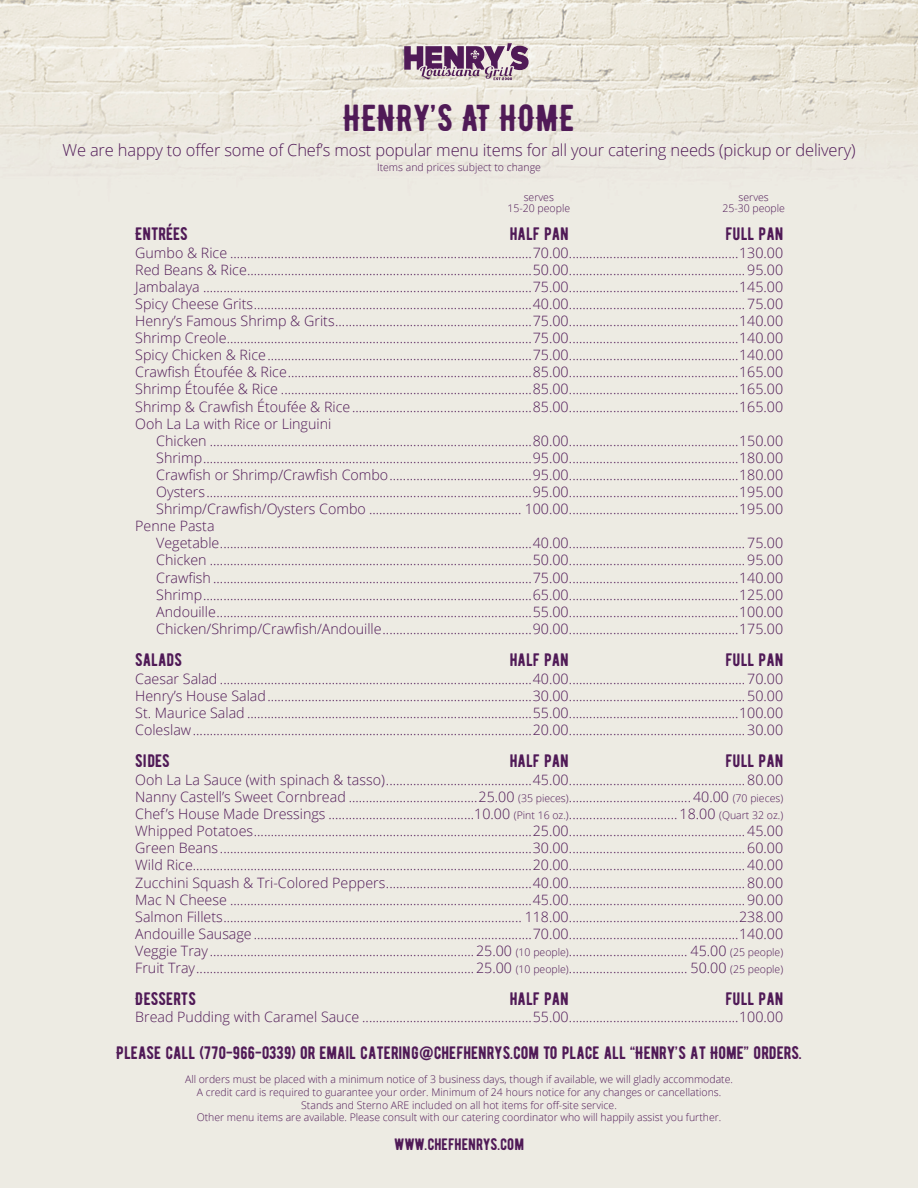
<style>
.page{position:relative;width:918px;height:1188px;background:#edebe3}
.page>*{position:absolute;margin:0;border:0;box-sizing:border-box;transform-origin:0 0}
.t1{font:37.5px "BERNIER Regular";color:#501a57}
.t2{font:18px "BERNIER Regular";color:#501a57}
.t3{font:300 16.5px "Open Sans";letter-spacing:-.01em;color:#501a57}
.t4{font:16.5px "BERNIER Regular";color:#501a57}
.t5{font:300 14.25px "Open Sans";color:#501a57}
.t6{font:300 10.5px/12.6px "Open Sans";color:#501a57;text-align:center}
.s1{font-size:10.5px}
</style>
<div class="page">
<svg style="left:404px;top:43px;width:125px;height:37px;background:#9f839b"></svg>
<p class="t1" style="left:343px;top:94px;width:233px">HENRY’S AT HOME</p>
<p class="t3" style="left:62px;top:138px;width:795px">We are happy to offer some of Chef’s most popular menu items for all your catering needs (pickup or delivery)</p>
<p class="t6" style="left:377px;top:161px;width:165px">Items and prices subject to change</p>
<p class="t6" style="left:524px;top:190px;width:32px">serves</p>
<p class="t6" style="left:508px;top:201px;width:64px">15-20 people</p>
<p class="t6" style="left:739px;top:190px;width:32px">serves</p>
<p class="t6" style="left:722px;top:201px;width:64px">25-30 people</p>
<p class="t2" style="left:135px;top:222px;width:54px">ENTRÉES</p>
<p class="t2" style="left:510px;top:222px;width:60px">HALF PAN</p>
<p class="t2" style="left:726px;top:222px;width:59px">FULL PAN</p>
<p class="t5" style="left:135px;top:243px;width:650px">Gumbo &amp; Rice .........................................................................................70.00..................................................130.00</p>
<p class="t5" style="left:135px;top:260px;width:650px">Red Beans &amp; Rice....................................................................................50.00....................................................95.00</p>
<p class="t5" style="left:135px;top:277px;width:650px">Jambalaya .................................................................................................75.00..................................................145.00</p>
<p class="t5" style="left:135px;top:294px;width:650px">Spicy Cheese Grits..................................................................................40.00....................................................75.00</p>
<p class="t5" style="left:135px;top:311px;width:650px">Henry’s Famous Shrimp &amp; Grits..........................................................75.00..................................................140.00</p>
<p class="t5" style="left:135px;top:328px;width:650px">Shrimp Creole..........................................................................................75.00..................................................140.00</p>
<p class="t5" style="left:135px;top:345px;width:650px">Spicy Chicken &amp; Rice..............................................................................75.00..................................................140.00</p>
<p class="t5" style="left:135px;top:362px;width:650px">Crawfish Étoufée &amp; Rice........................................................................85.00..................................................165.00</p>
<p class="t5" style="left:135px;top:379px;width:650px">Shrimp Étoufée &amp; Rice ..........................................................................85.00..................................................165.00</p>
<p class="t5" style="left:135px;top:397px;width:650px">Shrimp &amp; Crawfish Étoufée &amp; Rice.....................................................85.00..................................................165.00</p>
<p class="t5" style="left:135px;top:414px;width:198px">Ooh La La with Rice or Linguini</p>
<p class="t5" style="left:156px;top:431px;width:629px">Chicken ...............................................................................................80.00..................................................150.00</p>
<p class="t5" style="left:156px;top:448px;width:629px">Shrimp.................................................................................................95.00..................................................180.00</p>
<p class="t5" style="left:156px;top:465px;width:629px">Crawfish or Shrimp/Crawfish Combo..........................................95.00..................................................180.00</p>
<p class="t5" style="left:156px;top:482px;width:629px">Oysters................................................................................................95.00..................................................195.00</p>
<p class="t5" style="left:156px;top:499px;width:629px">Shrimp/Crawfish/Oysters Combo ............................................. 100.00..................................................195.00</p>
<p class="t5" style="left:135px;top:516px;width:81px">Penne Pasta</p>
<p class="t5" style="left:156px;top:533px;width:629px">Vegetable............................................................................................40.00....................................................75.00</p>
<p class="t5" style="left:156px;top:550px;width:629px">Chicken ...............................................................................................50.00....................................................95.00</p>
<p class="t5" style="left:156px;top:568px;width:629px">Crawfish ..............................................................................................75.00..................................................140.00</p>
<p class="t5" style="left:156px;top:585px;width:629px">Shrimp.................................................................................................65.00..................................................125.00</p>
<p class="t5" style="left:156px;top:602px;width:629px">Andouille.............................................................................................55.00..................................................100.00</p>
<p class="t5" style="left:156px;top:619px;width:629px">Chicken/Shrimp/Crawfish/Andouille............................................90.00..................................................175.00</p>
<p class="t2" style="left:135px;top:648px;width:48px">SALADS</p>
<p class="t2" style="left:510px;top:648px;width:60px">HALF PAN</p>
<p class="t2" style="left:726px;top:648px;width:59px">FULL PAN</p>
<p class="t5" style="left:135px;top:669px;width:650px">Caesar Salad ............................................................................................40.00....................................................70.00</p>
<p class="t5" style="left:135px;top:686px;width:650px">Henry’s House Salad..............................................................................30.00....................................................50.00</p>
<p class="t5" style="left:135px;top:703px;width:650px">St. Maurice Salad ....................................................................................55.00..................................................100.00</p>
<p class="t5" style="left:135px;top:720px;width:650px">Coleslaw....................................................................................................20.00....................................................30.00</p>
<p class="t2" style="left:135px;top:749px;width:36px">SIDES</p>
<p class="t2" style="left:510px;top:749px;width:60px">HALF PAN</p>
<p class="t2" style="left:726px;top:749px;width:59px">FULL PAN</p>
<p class="t5" style="left:135px;top:770px;width:650px">Ooh La La Sauce (with spinach &amp; tasso)...........................................45.00....................................................80.00</p>
<p class="t5" style="left:135px;top:787px;width:650px">Nanny Castell’s Sweet Cornbread ......................................25.00 <span class="s1">(35 pieces)</span>.................................... 40.00 <span class="s1">(70 pieces)</span></p>
<p class="t5" style="left:135px;top:804px;width:650px">Chef’s House Made Dressings ...........................................10.00 <span class="s1">(Pint 16 oz.)</span>................................ 18.00 <span class="s1">(Quart 32 oz.)</span></p>
<p class="t5" style="left:135px;top:821px;width:650px">Whipped Potatoes..................................................................................25.00....................................................45.00</p>
<p class="t5" style="left:135px;top:838px;width:650px">Green Beans ............................................................................................30.00....................................................60.00</p>
<p class="t5" style="left:135px;top:856px;width:650px">Wild Rice....................................................................................................20.00....................................................40.00</p>
<p class="t5" style="left:135px;top:873px;width:650px">Zucchini Squash &amp; Tri-Colored Peppers...........................................40.00....................................................80.00</p>
<p class="t5" style="left:135px;top:890px;width:650px">Mac N Cheese .........................................................................................45.00....................................................90.00</p>
<p class="t5" style="left:135px;top:907px;width:650px">Salmon Fillets........................................................................................ 118.00..................................................238.00</p>
<p class="t5" style="left:135px;top:924px;width:650px">Andouille Sausage ..................................................................................70.00..................................................140.00</p>
<p class="t5" style="left:135px;top:941px;width:650px">Veggie Tray ..............................................................................25.00 <span class="s1">(10 people)</span>................................... 45.00 <span class="s1">(25 people)</span></p>
<p class="t5" style="left:135px;top:958px;width:650px">Fruit Tray..................................................................................25.00 <span class="s1">(10 people)</span>................................... 50.00 <span class="s1">(25 people)</span></p>
<p class="t2" style="left:135px;top:987px;width:62px">DESSERTS</p>
<p class="t2" style="left:510px;top:987px;width:60px">HALF PAN</p>
<p class="t2" style="left:726px;top:987px;width:59px">FULL PAN</p>
<p class="t5" style="left:135px;top:1007px;width:650px">Bread Pudding with Caramel Sauce ..................................................55.00..................................................100.00</p>
<p class="t2" style="left:116px;top:1041px;width:687px">PLEASE CALL (770-966-0339) OR EMAIL CATERING@CHEFHENRYS.COM TO PLACE ALL “HENRY’S AT HOME” ORDERS.</p>
<p class="t6" style="left:185px;top:1073px;width:550px">All orders must be placed with a minimum notice of 3 business days, though if available, we will gladly accommodate.</p>
<p class="t6" style="left:197px;top:1086px;width:526px">A credit card is required to guarantee your order. Minimum of 24 hours notice for any changes or cancellations.<br>Stands and Sterno ARE included on all hot items for off-site service.</p>
<p class="t6" style="left:197px;top:1111px;width:526px">Other menu items are available. Please consult with our catering coordinator who will happily assist you further.</p>
<p class="t4" style="left:394px;top:1134px;width:131px">WWW.CHEFHENRYS.COM</p>
</div>
